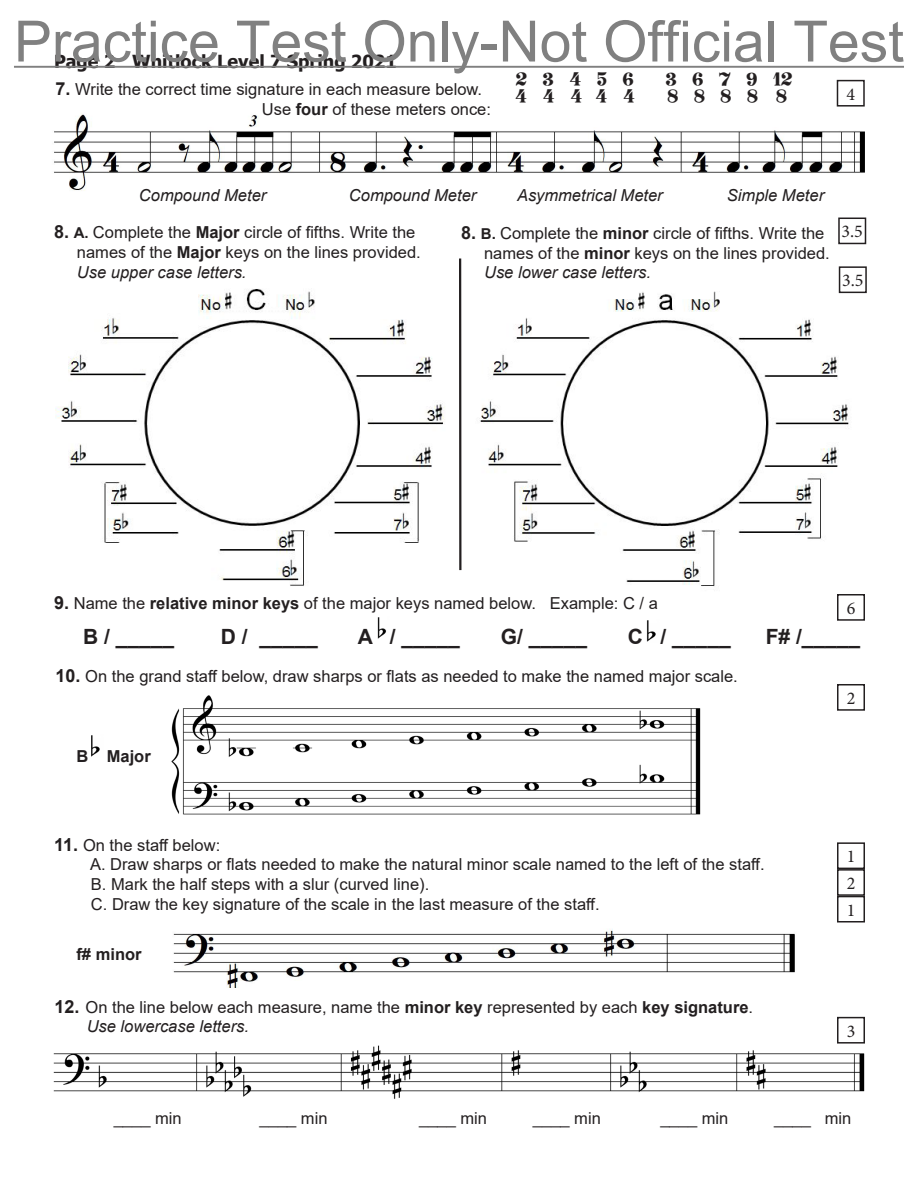
<style>
.page{position:relative;width:918px;height:1188px;background:#fff}
.page>*{position:absolute;margin:0;border:0;box-sizing:border-box;transform-origin:0 0}
.t1{font:57px "Arial";color:#808080}
.t2{font:27px "Maestro";color:#231f20}
.t3{font:700 21px "Arial";color:#231f20}
.t4{font:700 18px "Tahoma";color:#231f20}
.t5{font:18px "Minion Pro";color:#231f20}
.t6{font:16.5px/19.8px "Arial";color:#231f20}
.t7{font:italic 16.5px "Arial";color:#231f20}
.t8{font:700 16.5px "Arial";color:#231f20}
.s1{font-weight:700;font-size:18px}
.s2{font-weight:700}
.s3{font-weight:700;font-size:15px}
.s4{font-style:italic}
</style>
<div class="page">
<img style="left:171px;top:695px;width:530px;height:120px">
<img style="left:53px;top:1045px;width:812px;height:54px">
<img style="left:173px;top:929px;width:622px;height:59px">
<img style="left:54px;top:113px;width:811px;height:78px">
<div style="left:837px;top:80px;width:28px;height:27px;border:2px solid #231f20"></div>
<img style="left:479px;top:291px;width:374px;height:296px">
<img style="left:55px;top:289px;width:390px;height:297px">
<div style="left:838px;top:218px;width:28px;height:26px;border:2px solid #231f20"></div>
<img style="left:378px;top:617px;width:8px;height:22px">
<div style="left:837px;top:594px;width:28px;height:27px;border:2px solid #231f20"></div>
<div style="left:837px;top:896px;width:28px;height:27px;border:2px solid #231f20"></div>
<div style="left:837px;top:869px;width:28px;height:27px;border:2px solid #231f20"></div>
<div style="left:837px;top:842px;width:28px;height:27px;border:2px solid #231f20"></div>
<hr style="left:459px;top:259px;width:2px;height:311px;background:#231f20">
<div style="left:837px;top:1017px;width:28px;height:27px;border:2px solid #231f20"></div>
<div style="left:839px;top:266px;width:28px;height:27px;border:2px solid #231f20"></div>
<div style="left:837px;top:684px;width:28px;height:27px;border:2px solid #231f20"></div>
<img style="left:647px;top:620px;width:9px;height:22px">
<img style="left:91px;top:735px;width:9px;height:22px">
<hr style="left:14px;top:66px;width:890px;height:2px;background:#808080">
<h1 class="t1" style="left:14px;top:2px;width:892px">Practice Test Only-Not Official Test</h1>
<p class="t4" style="left:54px;top:49px;width:344px">Page 2 Whitlock Level 7 Spring 2021</p>
<h2 class="t2" style="left:516px;top:54px;width:277px">2 3 4 5 6 3 6 7 9 12</h2>
<h2 class="t2" style="left:515px;top:71px;width:273px">4 4 4 4 4 8 8 8 8 8</h2>
<p class="t6" style="left:262px;top:79px;width:231px;text-indent:-206px"><span class="s1">7.</span> Write the correct time signature in each measure below.<br>Use <span class="s2">four</span> of these meters once:</p>
<p class="t5" style="left:846px;top:82px;width:10px">4</p>
<p class="t7" style="left:139px;top:185px;width:129px">Compound Meter</p>
<p class="t7" style="left:349px;top:185px;width:129px">Compound Meter</p>
<p class="t7" style="left:517px;top:185px;width:147px">Asymmetrical Meter</p>
<p class="t7" style="left:727px;top:185px;width:99px">Simple Meter</p>
<p class="t6" style="left:77px;top:222px;width:345px;text-indent:-23px"><span class="s1">8.</span> <span class="s3">A.</span> Complete the <span class="s2">Major</span> circle of fifths. Write the names of the <span class="s2">Major</span> keys on the lines provided.<br><span class="s4">Use upper case letters.</span></p>
<p class="t5" style="left:842px;top:220px;width:23px">3.5</p>
<p class="t6" style="left:484px;top:223px;width:347px;text-indent:-23px"><span class="s1">8.</span> <span class="s3">B.</span> Complete the <span class="s2">minor</span> circle of fifths. Write the names of the <span class="s2">minor</span> keys on the lines provided.<br><span class="s4">Use lower case letters.</span></p>
<p class="t5" style="left:842px;top:268px;width:23px">3.5</p>
<p class="t6" style="left:54px;top:593px;width:605px"><span class="s1">9.</span> Name the <span class="s2">relative minor keys</span> of the major keys named below. Example: C / a</p>
<p class="t5" style="left:847px;top:596px;width:10px">6</p>
<p class="t3" style="left:83px;top:621px;width:93px">B / _____</p>
<p class="t3" style="left:221px;top:621px;width:98px">D / _____</p>
<p class="t3" style="left:358px;top:621px;width:103px">A / _____</p>
<p class="t3" style="left:501px;top:621px;width:88px">G/ _____</p>
<p class="t3" style="left:628px;top:621px;width:104px">C / _____</p>
<p class="t3" style="left:766px;top:621px;width:96px">F# /_____</p>
<p class="t6" style="left:55px;top:666px;width:684px"><span class="s1">10.</span> On the grand staff below, draw sharps or flats as needed to make the named major scale.</p>
<p class="t8" style="left:76px;top:745px;width:76px">B Major</p>
<p class="t6" style="left:90px;top:835px;width:676px;text-indent:-36px"><span class="s1">11.</span> On the staff below:<br>A. Draw sharps or flats needed to make the natural minor scale named to the left of the staff.<br>B. Mark the half steps with a slur (curved line).<br>C. Draw the key signature of the scale in the last measure of the staff.</p>
<p class="t8" style="left:76px;top:943px;width:67px">f# minor</p>
<p class="t6" style="left:87px;top:997px;width:668px;text-indent:-32px"><span class="s1">12.</span> On the line below each measure, name the <span class="s2">minor key</span> represented by each <span class="s2">key signature</span>.<br><span class="s4">Use lowercase letters.</span></p>
<p class="t5" style="left:847px;top:686px;width:10px">2</p>
<p class="t5" style="left:847px;top:844px;width:10px">1</p>
<p class="t5" style="left:847px;top:871px;width:10px">2</p>
<p class="t5" style="left:847px;top:898px;width:10px">1</p>
<p class="t5" style="left:847px;top:1019px;width:10px">3</p>
<p class="t6" style="left:114px;top:1108px;width:69px">____ min</p>
<p class="t6" style="left:260px;top:1108px;width:69px">____ min</p>
<p class="t6" style="left:419px;top:1108px;width:69px">____ min</p>
<p class="t6" style="left:533px;top:1108px;width:69px">____ min</p>
<p class="t6" style="left:660px;top:1108px;width:69px">____ min</p>
<p class="t6" style="left:774px;top:1108px;width:79px">____ min</p>
</div>
